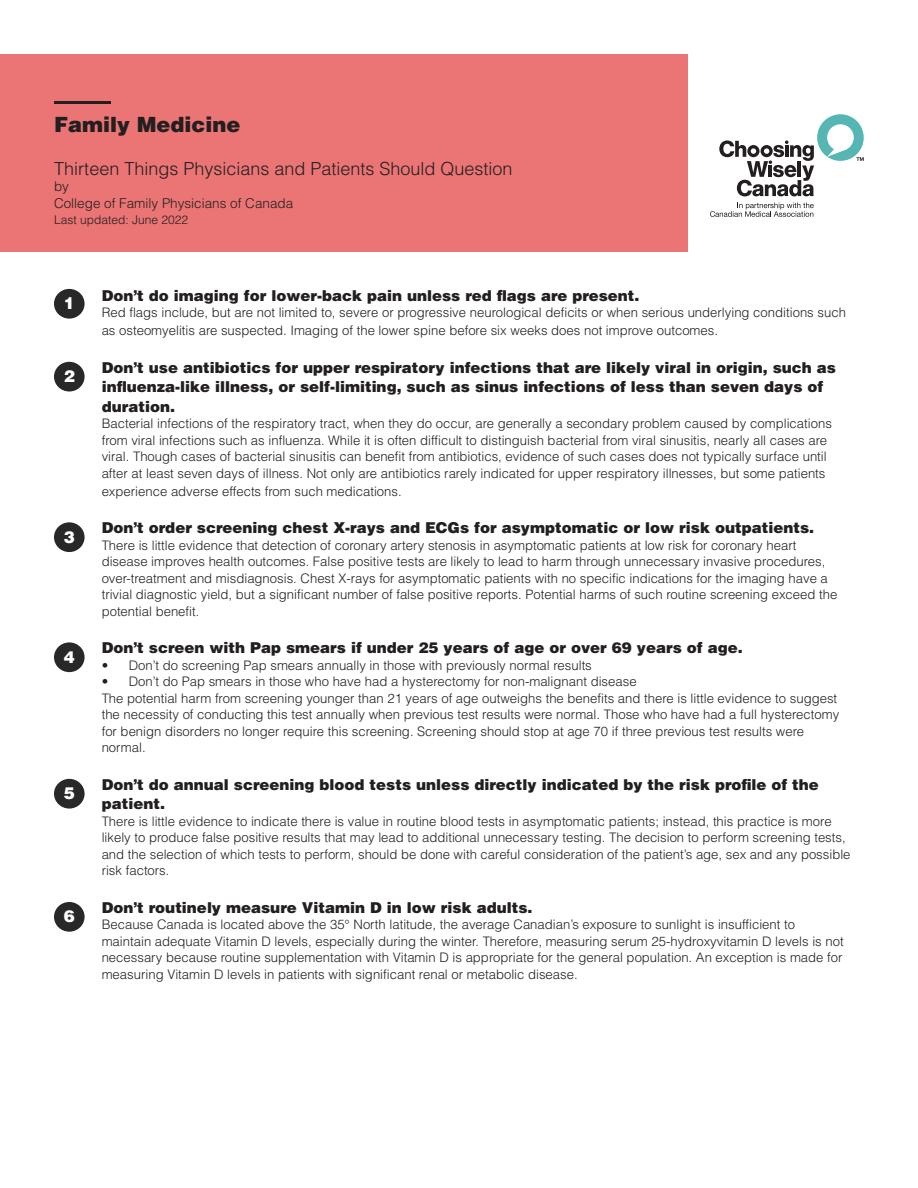
<style>
.page{position:relative;width:918px;height:1188px;background:#fff}
.page>*{position:absolute;margin:0;border:0;box-sizing:border-box;transform-origin:0 0}
.t1{font:900 21px "Helvetica LT Std";color:#231f20}
.t2{font:300 18px "Helvetica LT Std";color:#231f20}
.t3{font:900 16.5px "Helvetica LT Std";color:#fff}
.t4{font:900 15px/19.5px "Helvetica LT Std";color:#231f20}
.t5{font:300 13.5px "Helvetica LT Std";color:#231f20}
.t6{font:300 13.2px/16.5px "Helvetica LT Std";color:#231f20}
.t7{font:300 12px "Helvetica LT Std";color:#231f20}
</style>
<div class="page">
<div style="left:54px;top:522px;width:31px;height:30px;background:#282828;border-radius:50%"></div>
<div style="left:54px;top:362px;width:31px;height:30px;background:#282828;border-radius:50%"></div>
<svg style="left:719px;top:114px;width:145px;height:82px"></svg>
<svg style="left:710px;top:203px;width:104px;height:14px"></svg>
<div style="left:54px;top:289px;width:31px;height:30px;background:#282828;border-radius:50%"></div>
<div style="left:0;top:54px;width:688px;height:198px;background:#eb7575"></div>
<hr style="left:54px;top:101px;width:57px;height:3px;background:#231f20">
<div style="left:54px;top:642px;width:31px;height:30px;background:#282828;border-radius:50%"></div>
<div style="left:54px;top:779px;width:31px;height:30px;background:#282828;border-radius:50%"></div>
<div style="left:54px;top:902px;width:31px;height:30px;background:#282828;border-radius:50%"></div>
<p class="t1" style="left:54px;top:111px;width:188px">Family Medicine</p>
<p class="t2" style="left:54px;top:157px;width:460px">Thirteen Things Physicians and Patients Should Question</p>
<p class="t5" style="left:54px;top:178px;width:16px">by</p>
<p class="t5" style="left:54px;top:195px;width:241px">College of Family Physicians of Canada</p>
<p class="t7" style="left:54px;top:213px;width:136px">Last updated: June 2022</p>
<p class="t3" style="left:64px;top:292px;width:13px">1</p>
<p class="t3" style="left:64px;top:365px;width:13px">2</p>
<p class="t3" style="left:64px;top:526px;width:13px">3</p>
<p class="t3" style="left:64px;top:646px;width:13px">4</p>
<p class="t3" style="left:64px;top:782px;width:13px">5</p>
<p class="t3" style="left:64px;top:905px;width:13px">6</p>
<p class="t4" style="left:102px;top:285px;width:539px">Don’t do imaging for lower-back pain unless red flags are present.</p>
<p class="t6" style="left:102px;top:303px;width:746px;line-height:18px">Red flags include, but are not limited to, severe or progressive neurological deficits or when serious underlying conditions such as osteomyelitis are suspected. Imaging of the lower spine before six weeks does not improve outcomes.</p>
<p class="t4" style="left:102px;top:357px;width:736px">Don’t use antibiotics for upper respiratory infections that are likely viral in origin, such as influenza-like illness, or self-limiting, such as sinus infections of less than seven days of duration.</p>
<p class="t6" style="left:102px;top:415px;width:732px">Bacterial infections of the respiratory tract, when they do occur, are generally a secondary problem caused by complications from viral infections such as influenza. While it is often difficult to distinguish bacterial from viral sinusitis, nearly all cases are viral. Though cases of bacterial sinusitis can benefit from antibiotics, evidence of such cases does not typically surface until after at least seven days of illness. Not only are antibiotics rarely indicated for upper respiratory illnesses, but some patients</p>
<p class="t6" style="left:102px;top:483px;width:302px">experience adverse effects from such medications.</p>
<p class="t4" style="left:102px;top:518px;width:714px">Don’t order screening chest X-rays and ECGs for asymptomatic or low risk outpatients.</p>
<p class="t6" style="left:102px;top:537px;width:737px">There is little evidence that detection of coronary artery stenosis in asymptomatic patients at low risk for coronary heart disease improves health outcomes. False positive tests are likely to lead to harm through unnecessary invasive procedures, over-treatment and misdiagnosis. Chest X-rays for asymptomatic patients with no specific indications for the imaging have a trivial diagnostic yield, but a significant number of false positive reports. Potential harms of such routine screening exceed the potential benefit.</p>
<p class="t4" style="left:102px;top:638px;width:643px">Don’t screen with Pap smears if under 25 years of age or over 69 years of age.</p>
<p class="t6" style="left:102px;top:657px;width:492px">• Don’t do screening Pap smears annually in those with previously normal results</p>
<p class="t6" style="left:102px;top:673px;width:536px">• Don’t do Pap smears in those who have had a hysterectomy for non-malignant disease</p>
<p class="t6" style="left:102px;top:690px;width:739px">The potential harm from screening younger than 21 years of age outweighs the benefits and there is little evidence to suggest the necessity of conducting this test annually when previous test results were normal. Those who have had a full hysterectomy for benign disorders no longer require this screening. Screening should stop at age 70 if three previous test results were normal.</p>
<p class="t4" style="left:102px;top:774px;width:719px">Don’t do annual screening blood tests unless directly indicated by the risk profile of the patient.</p>
<p class="t6" style="left:102px;top:813px;width:750px">There is little evidence to indicate there is value in routine blood tests in asymptomatic patients; instead, this practice is more likely to produce false positive results that may lead to additional unnecessary testing. The decision to perform screening tests, and the selection of which tests to perform, should be done with careful consideration of the patient’s age, sex and any possible risk factors.</p>
<p class="t4" style="left:102px;top:897px;width:432px">Don’t routinely measure Vitamin D in low risk adults.</p>
<p class="t6" style="left:102px;top:916px;width:744px">Because Canada is located above the 35° North latitude, the average Canadian’s exposure to sunlight is insufficient to maintain adequate Vitamin D levels, especially during the winter. Therefore, measuring serum 25-hydroxyvitamin D levels is not necessary because routine supplementation with Vitamin D is appropriate for the general population. An exception is made for measuring Vitamin D levels in patients with significant renal or metabolic disease.</p>
</div>
